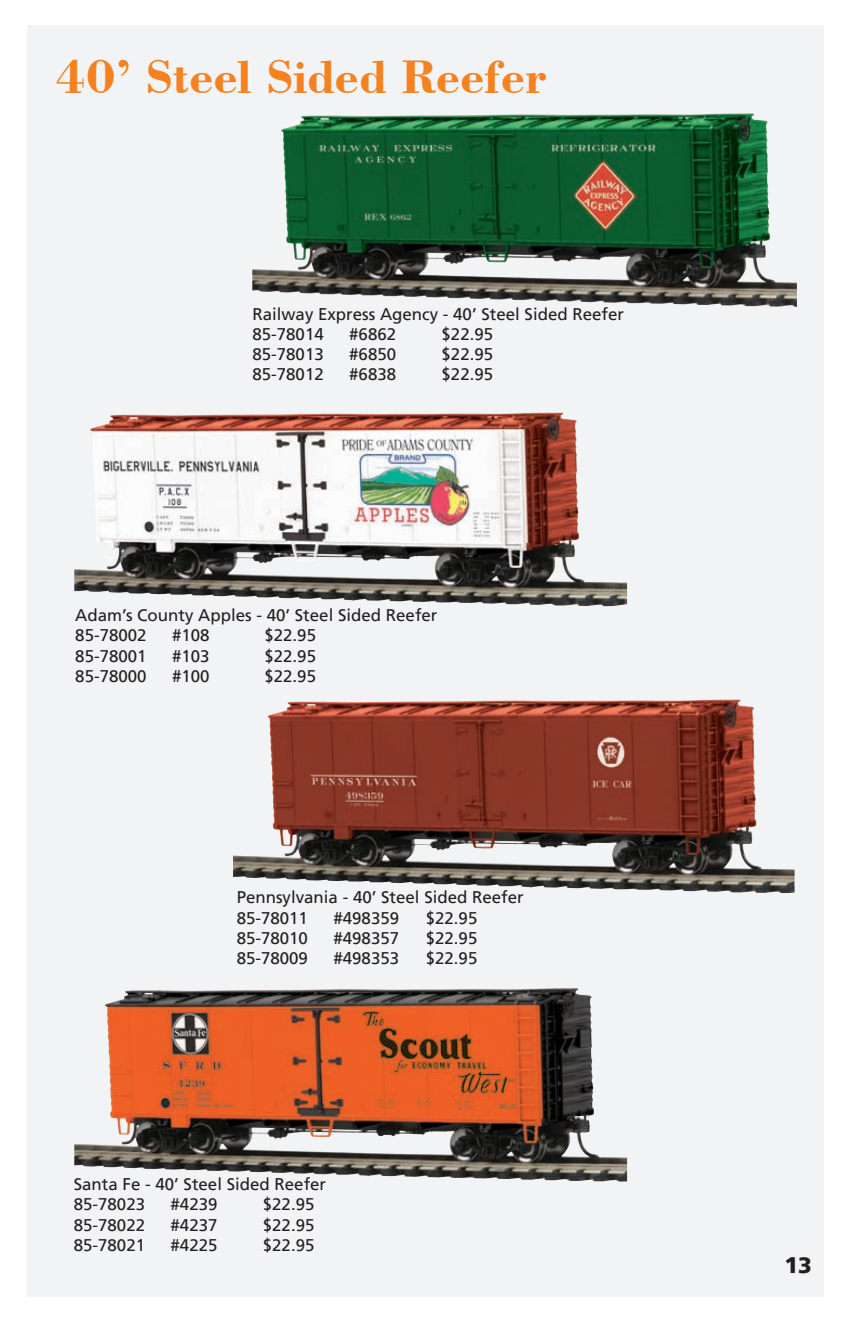
<style>
.page{position:relative;width:851px;height:1317px;background:#fff}
.page>*{position:absolute;margin:0;border:0;box-sizing:border-box;transform-origin:0 0}
.t1{font:700 49.5px "Bodoni BT";color:#f58220}
.t2{font:900 22.5px "Frutiger LT";color:#231f20}
.t3{font:16.88px/20.2px "Frutiger LT";color:#231f20}
</style>
<div class="page">
<div style="left:27px;top:25px;width:797px;height:1271px;background:#f2f3f4"></div>
<img style="left:74px;top:412px;width:553px;height:194px">
<img style="left:74px;top:988px;width:553px;height:193px">
<img style="left:233px;top:699px;width:561px;height:194px">
<img style="left:252px;top:113px;width:544px;height:194px">
<h1 class="t1" style="left:56px;top:46px;width:492px">40’ Steel Sided Reefer</h1>
<p class="t3" style="left:252px;top:304px;width:373px">Railway Express Agency - 40’ Steel Sided Reefer<br>85-78014</p>
<p class="t3" style="left:349px;top:324px;width:48px">#6862</p>
<p class="t3" style="left:441px;top:324px;width:53px">$22.95</p>
<p class="t3" style="left:252px;top:344px;width:73px">85-78013</p>
<p class="t3" style="left:349px;top:344px;width:48px">#6850</p>
<p class="t3" style="left:441px;top:344px;width:53px">$22.95</p>
<p class="t3" style="left:252px;top:364px;width:73px">85-78012</p>
<p class="t3" style="left:349px;top:364px;width:48px">#6838</p>
<p class="t3" style="left:441px;top:364px;width:53px">$22.95</p>
<p class="t3" style="left:75px;top:605px;width:363px">Adam’s County Apples - 40’ Steel Sided Reefer<br>85-78002</p>
<p class="t3" style="left:172px;top:625px;width:39px">#108</p>
<p class="t3" style="left:264px;top:625px;width:53px">$22.95</p>
<p class="t3" style="left:75px;top:645px;width:73px">85-78001</p>
<p class="t3" style="left:172px;top:645px;width:39px">#103</p>
<p class="t3" style="left:264px;top:645px;width:53px">$22.95</p>
<p class="t3" style="left:75px;top:666px;width:73px">85-78000</p>
<p class="t3" style="left:172px;top:666px;width:39px">#100</p>
<p class="t3" style="left:264px;top:666px;width:53px">$22.95</p>
<p class="t3" style="left:237px;top:887px;width:288px">Pennsylvania - 40’ Steel Sided Reefer<br>85-78011</p>
<p class="t3" style="left:333px;top:907px;width:67px">#498359</p>
<p class="t3" style="left:426px;top:907px;width:53px">$22.95</p>
<p class="t3" style="left:237px;top:927px;width:73px">85-78010</p>
<p class="t3" style="left:333px;top:927px;width:67px">#498357</p>
<p class="t3" style="left:426px;top:927px;width:53px">$22.95</p>
<p class="t3" style="left:237px;top:948px;width:73px">85-78009</p>
<p class="t3" style="left:333px;top:948px;width:67px">#498353</p>
<p class="t3" style="left:426px;top:948px;width:53px">$22.95</p>
<p class="t3" style="left:74px;top:1174px;width:254px">Santa Fe - 40’ Steel Sided Reefer<br>85-78023</p>
<p class="t3" style="left:170px;top:1194px;width:48px">#4239</p>
<p class="t3" style="left:263px;top:1194px;width:53px">$22.95</p>
<p class="t3" style="left:74px;top:1214px;width:73px">85-78022</p>
<p class="t3" style="left:170px;top:1214px;width:48px">#4237</p>
<p class="t3" style="left:263px;top:1214px;width:53px">$22.95</p>
<p class="t3" style="left:74px;top:1234px;width:73px">85-78021</p>
<p class="t3" style="left:170px;top:1234px;width:48px">#4225</p>
<p class="t3" style="left:263px;top:1234px;width:53px">$22.95</p>
<h2 class="t2" style="left:784px;top:1251px;width:29px">13</h2>
</div>
